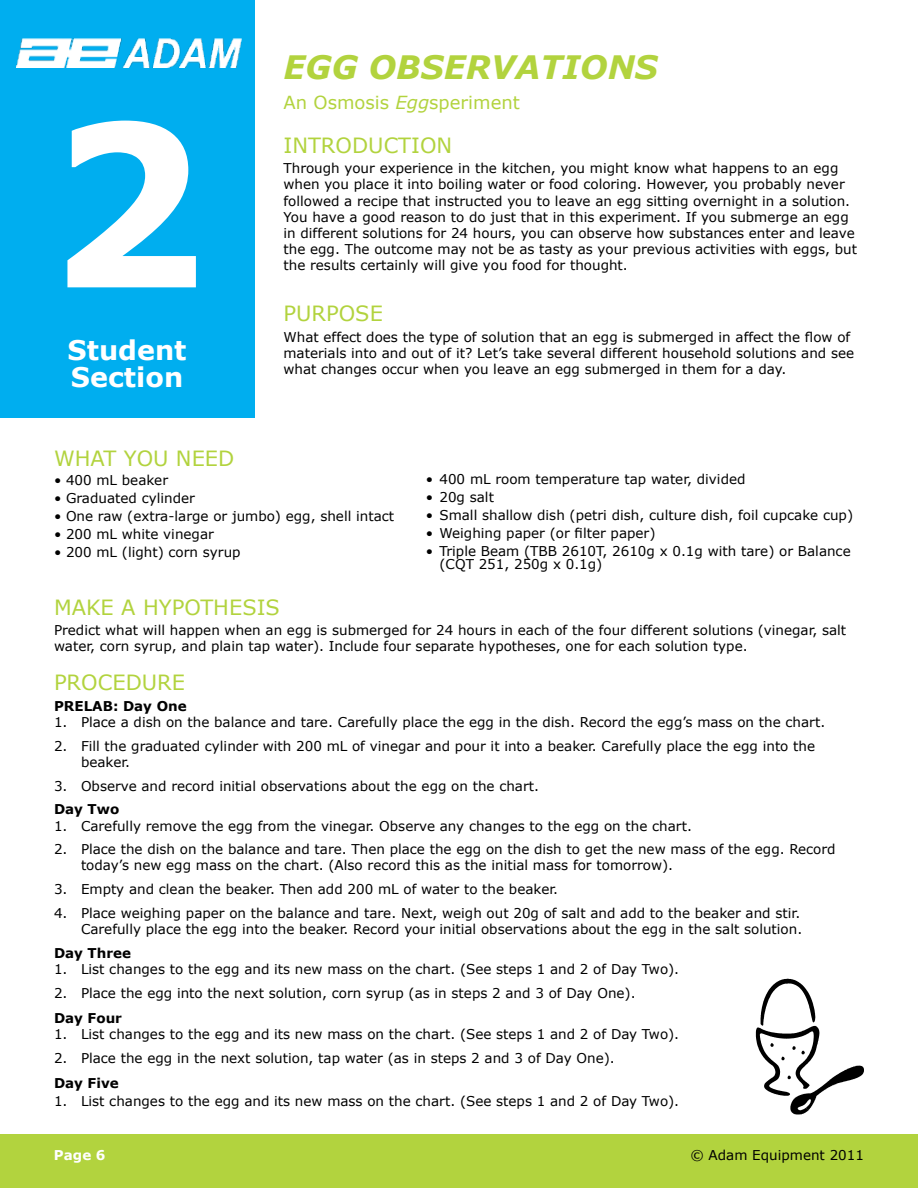
<style>
.page{position:relative;width:918px;height:1188px;background:#fff}
.page>*{position:absolute;margin:0;border:0;box-sizing:border-box;transform-origin:0 0}
.t1{font:700 225px "Verdana";color:#fff}
.t2{font:italic 700 32.25px "Verdana";color:#b2d33e}
.t3{font:700 27px/27px "Verdana";color:#fff}
.t4{font:21px "Verdana";color:#b2d33e}
.t5{font:18px "Verdana";color:#b2d33e}
.t6{font:13.5px/16.2px "Verdana";color:#000}
.t7{font:700 13.5px "Verdana";color:#000}
.t8{font:700 13.5px "Verdana";color:#fff}
.s1{font-style:italic}
</style>
<div class="page">
<div style="left:0;top:1134px;width:918px;height:54px;background:#b2d33e"></div>
<svg style="left:756px;top:979px;width:108px;height:135px"></svg>
<div style="left:0;top:0;width:254px;height:417px;background:#00aeef"></div>
<img style="left:17px;top:39px;width:224px;height:28px">
<h1 class="t1" style="left:47px;top:59px;width:161px">2</h1>
<h3 class="t3" style="left:68px;top:337px;width:121px">Student<br>Section</h3>
<h2 class="t2" style="left:284px;top:46px;width:376px">EGG OBSERVATIONS</h2>
<h3 class="t5" style="left:284px;top:90px;width:238px">An Osmosis <span class="s1">Egg</span>speriment</h3>
<h3 class="t4" style="left:284px;top:130px;width:170px">INTRODUCTION</h3>
<p class="t6" style="left:284px;top:160px;width:575px">Through your experience in the kitchen, you might know what happens to an egg when you place it into boiling water or food coloring. However, you probably never followed a recipe that instructed you to leave an egg sitting overnight in a solution.<br>You have a good reason to do just that in this experiment. If you submerge an egg in different solutions for 24 hours, you can observe how substances enter and leave the egg. The outcome may not be as tasty as your previous activities with eggs, but the results certainly will give you food for thought.</p>
<h3 class="t4" style="left:284px;top:299px;width:101px">PURPOSE</h3>
<p class="t6" style="left:284px;top:329px;width:572px">What effect does the type of solution that an egg is submerged in affect the flow of materials into and out of it? Let’s take several different household solutions and see what changes occur when you leave an egg submerged in them for a day.</p>
<h3 class="t4" style="left:54px;top:444px;width:182px">WHAT YOU NEED</h3>
<p class="t6" style="left:54px;top:472px;width:116px">• 400 mL beaker</p>
<p class="t6" style="left:54px;top:490px;width:142px">• Graduated cylinder</p>
<p class="t6" style="left:54px;top:508px;width:342px">• One raw (extra-large or jumbo) egg, shell intact</p>
<p class="t6" style="left:54px;top:526px;width:161px">• 200 mL white vinegar</p>
<p class="t6" style="left:54px;top:544px;width:188px">• 200 mL (light) corn syrup</p>
<h3 class="t4" style="left:54px;top:592px;width:227px">MAKE A HYPOTHESIS</h3>
<p class="t6" style="left:54px;top:622px;width:794px">Predict what will happen when an egg is submerged for 24 hours in each of the four different solutions (vinegar, salt water, corn syrup, and plain tap water). Include four separate hypotheses, one for each solution type.</p>
<h3 class="t4" style="left:54px;top:668px;width:133px">PROCEDURE</h3>
<p class="t7" style="left:54px;top:697px;width:134px">PRELAB: Day One</p>
<p class="t6" style="left:54px;top:714px;width:773px">1. Place a dish on the balance and tare. Carefully place the egg in the dish. Record the egg’s mass on the chart.</p>
<p class="t6" style="left:81px;top:738px;width:736px;text-indent:-27px">2. Fill the graduated cylinder with 200 mL of vinegar and pour it into a beaker. Carefully place the egg into the beaker.</p>
<p class="t6" style="left:54px;top:778px;width:487px">3. Observe and record initial observations about the egg on the chart.</p>
<p class="t7" style="left:54px;top:801px;width:67px">Day Two</p>
<p class="t6" style="left:54px;top:817px;width:639px">1. Carefully remove the egg from the vinegar. Observe any changes to the egg on the chart.</p>
<p class="t6" style="left:81px;top:841px;width:756px;text-indent:-27px">2. Place the dish on the balance and tare. Then place the egg on the dish to get the new mass of the egg. Record today’s new egg mass on the chart. (Also record this as the initial mass for tomorrow).</p>
<p class="t6" style="left:54px;top:881px;width:506px">3. Empty and clean the beaker. Then add 200 mL of water to the beaker.</p>
<p class="t6" style="left:54px;top:905px;width:750px;text-align:right">4. Place weighing paper on the balance and tare. Next, weigh out 20g of salt and add to the beaker and stir.<br>Carefully place the egg into the beaker. Record your initial observations about the egg in the salt solution.</p>
<p class="t7" style="left:54px;top:944px;width:79px">Day Three</p>
<p class="t6" style="left:54px;top:961px;width:627px">1. List changes to the egg and its new mass on the chart. (See steps 1 and 2 of Day Two).</p>
<p class="t6" style="left:54px;top:985px;width:583px">2. Place the egg into the next solution, corn syrup (as in steps 2 and 3 of Day One).</p>
<p class="t7" style="left:54px;top:1009px;width:69px">Day Four</p>
<p class="t6" style="left:54px;top:1026px;width:627px">1. List changes to the egg and its new mass on the chart. (See steps 1 and 2 of Day Two).</p>
<p class="t6" style="left:54px;top:1050px;width:562px">2. Place the egg in the next solution, tap water (as in steps 2 and 3 of Day One).</p>
<p class="t7" style="left:54px;top:1074px;width:66px">Day Five</p>
<p class="t6" style="left:54px;top:1093px;width:627px">1. List changes to the egg and its new mass on the chart. (See steps 1 and 2 of Day Two).</p>
<p class="t6" style="left:426px;top:471px;width:321px">• 400 mL room temperature tap water, divided</p>
<p class="t6" style="left:426px;top:489px;width:69px">• 20g salt</p>
<p class="t6" style="left:426px;top:507px;width:429px">• Small shallow dish (petri dish, culture dish, foil cupcake cup)</p>
<p class="t6" style="left:426px;top:525px;width:231px">• Weighing paper (or filter paper)</p>
<p class="t6" style="left:439px;top:544px;width:413px;line-height:13.5px;text-indent:-14px">• Triple Beam (TBB 2610T, 2610g x 0.1g with tare) or Balance (CQT 251, 250g x 0.1g)</p>
<p class="t8" style="left:54px;top:1146px;width:53px">Page 6</p>
<p class="t6" style="left:690px;top:1147px;width:175px">© Adam Equipment 2011</p>
</div>
